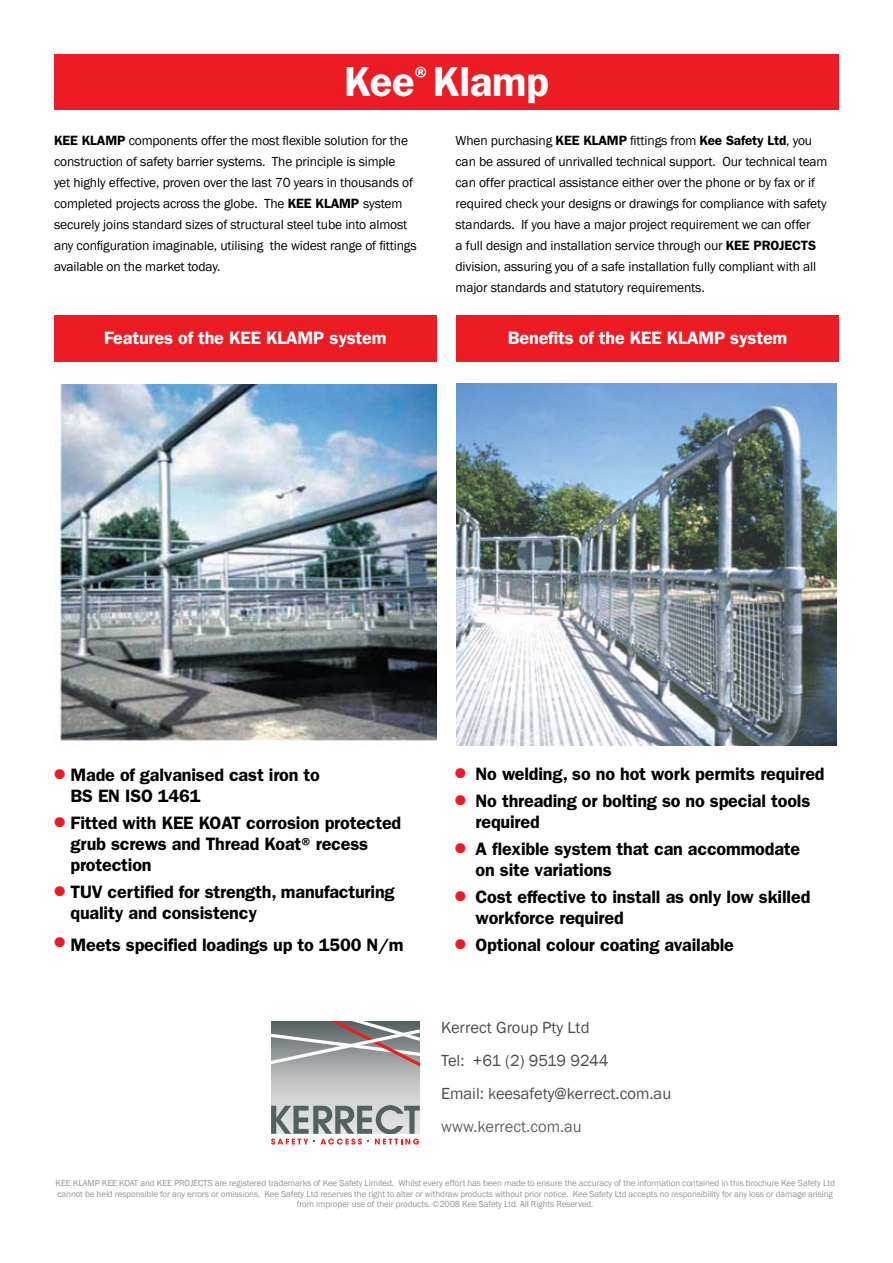
<style>
.page{position:relative;width:893px;height:1263px;background:#fff}
.page>*{position:absolute;margin:0;border:0;box-sizing:border-box;transform-origin:0 0}
.t1{font:600 42px "ITC Franklin Gothic Std";letter-spacing:-.01em;color:#fff}
.t2{font:600 18px/21px "ITC Franklin Gothic Std";letter-spacing:-.01em;color:#000}
.t3{font:600 18px "ITC Franklin Gothic Std";letter-spacing:-.01em;color:#fff}
.t4{font:16.5px/33px "Franklin Gothic";color:#4d4d4f}
.t5{font:16.5px "Franklin Gothic";color:#636467}
.t6{font:13.5px/21px "Franklin Gothic";letter-spacing:-.01em;color:#000}
.t7{font:9px/10.5px "Franklin Gothic";letter-spacing:-.01em;color:#939598;text-align:center}
.s1{font-family:"ITC Franklin Gothic Std";font-weight:600}
.s2{font-size:34.5px;color:#ed1c24}
</style>
<div class="page">
<svg style="left:271px;top:1073px;width:148px;height:32px;background:#c9c9ca"></svg>
<svg style="left:271px;top:1105px;width:148px;height:39px"></svg>
<svg style="left:271px;top:1022px;width:148px;height:51px;background:#9c999a"></svg>
<img style="left:54px;top:384px;width:383px;height:359px">
<img style="left:456px;top:384px;width:380px;height:362px">
<div style="left:54px;top:54px;width:785px;height:55px;background:#ed1c24"></div>
<div style="left:54px;top:315px;width:383px;height:46px;background:#ed1c24"></div>
<div style="left:456px;top:315px;width:383px;height:46px;background:#ed1c24"></div>
<h1 class="t1" style="left:344px;top:57px;width:206px">Kee<sup>®</sup>Klamp</h1>
<p class="t6" style="left:54px;top:131px;width:364px"><span class="s1">KEE KLAMP</span> components offer the most flexible solution for the construction of safety barrier systems. The principle is simple<br>yet highly effective, proven over the last 70 years in thousands of completed projects across the globe. The <span class="s1">KEE KLAMP</span> system securely joins standard sizes of structural steel tube into almost any configuration imaginable, utilising the widest range of fittings available on the market today.</p>
<p class="t6" style="left:455px;top:131px;width:374px">When purchasing <span class="s1">KEE KLAMP</span> fittings from <span class="s1">Kee Safety Ltd</span>, you can be assured of unrivalled technical support. Our technical team can offer practical assistance either over the phone or by fax or if required check your designs or drawings for compliance with safety standards. If you have a major project requirement we can offer<br>a full design and installation service through our <span class="s1">KEE PROJECTS </span>division, assuring you of a safe installation fully compliant with all major standards and statutory requirements.</p>
<h2 class="t3" style="left:104px;top:327px;width:284px">Features of the KEE KLAMP system</h2>
<h2 class="t3" style="left:508px;top:327px;width:281px">Benefits of the KEE KLAMP system</h2>
<h2 class="t2" style="left:70px;top:765px;width:251px;text-indent:-21px"><span class="s2">•</span> Made of galvanised cast iron to<br>BS EN ISO 1461</h2>
<h2 class="t2" style="left:70px;top:813px;width:332px;text-indent:-21px"><span class="s2">•</span> Fitted with KEE KOAT corrosion protected grub screws and Thread Koat® recess protection</h2>
<h2 class="t2" style="left:70px;top:882px;width:326px;text-indent:-21px"><span class="s2">•</span> TUV certified for strength, manufacturing quality and consistency</h2>
<h2 class="t2" style="left:50px;top:934px;width:356px"><span class="s2">•</span>Meets specified loadings up to 1500 N/m</h2>
<h2 class="t2" style="left:450px;top:763px;width:376px"><span class="s2">•</span> No welding, so no hot work permits required</h2>
<h2 class="t2" style="left:476px;top:790px;width:336px;text-indent:-26px"><span class="s2">•</span> No threading or bolting so no special tools required</h2>
<h2 class="t2" style="left:476px;top:838px;width:326px;text-indent:-26px"><span class="s2">•</span> A flexible system that can accommodate on site variations</h2>
<h2 class="t2" style="left:476px;top:886px;width:336px;text-indent:-26px"><span class="s2">•</span> Cost effective to install as only low skilled workforce required</h2>
<h2 class="t2" style="left:450px;top:934px;width:285px"><span class="s2">•</span> Optional colour coating available</h2>
<p class="t4" style="left:441px;top:1011px;width:232px">Kerrect Group Pty Ltd<br>Tel: +61 (2) 9519 9244<br>Email: keesafety@kerrect.com.au</p>
<p class="t5" style="left:441px;top:1116px;width:142px">www.kerrect.com.au</p>
<p class="t7" style="left:55px;top:1178px;width:781px">KEE KLAMP KEE KOAT and KEE PROJECTS are registered trademarks of Kee Safety Limited. Whilst every effort has been made to ensure the accuracy of the information contained in this brochure Kee Safety Ltd cannot be held responsible for any errors or omissions. Kee Safety Ltd reserves the right to alter or withdraw products without prior notice. Kee Safety Ltd accepts no responsibility for any loss or damage arising from improper use of their products. ©2008 Kee Safety Ltd. All Rights Reserved.</p>
</div>
